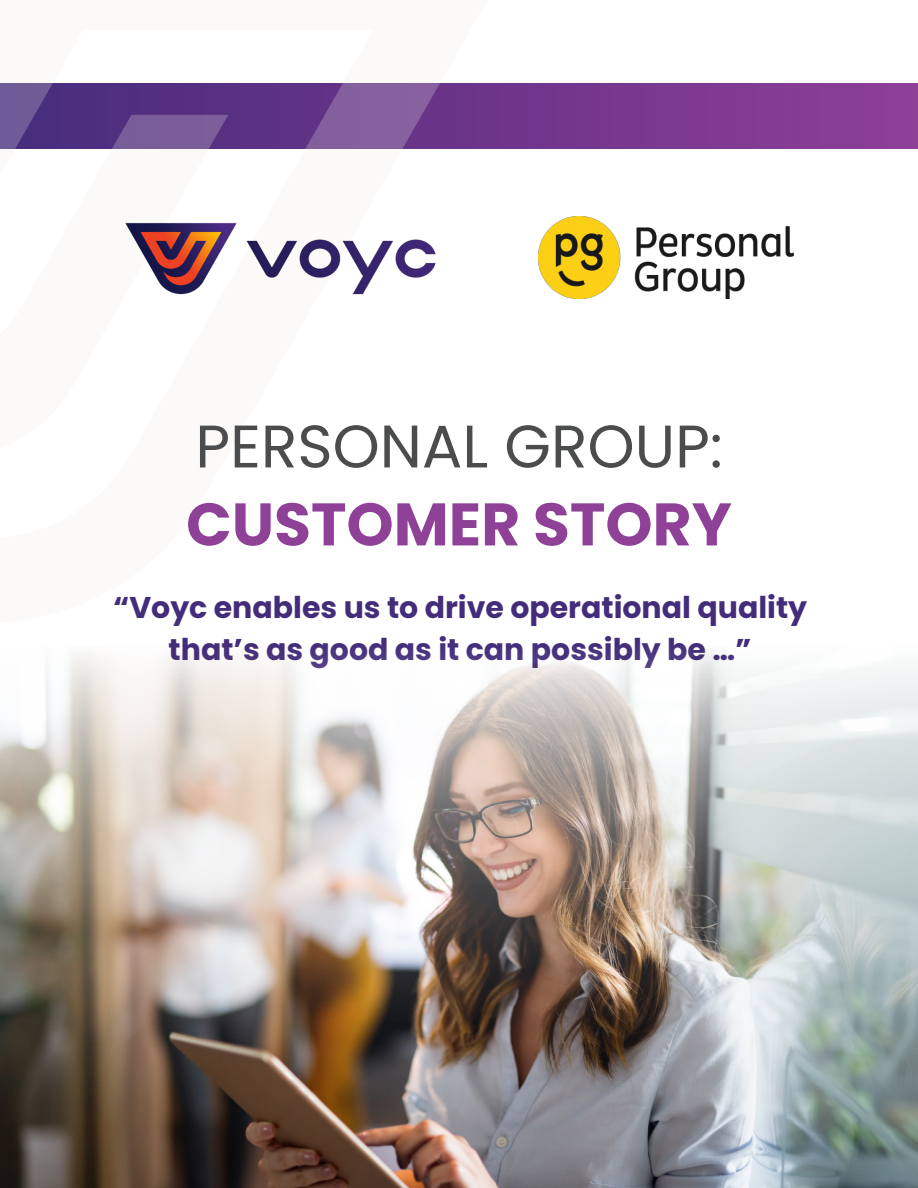
<style>
.page{position:relative;width:918px;height:1188px;background:#fff}
.page>*{position:absolute;margin:0;border:0;box-sizing:border-box;transform-origin:0 0}
.t1{font:60px "Poppins";color:#4b4c4d}
.t2{font:700 60px "Poppins";color:#8f4198}
.SUB{font:700 30px/42px "Poppins";color:#432d7b;text-align:center}
</style>
<div class="page">
<img style="left:0;top:83px;width:905px;height:134px">
<img style="left:85px;top:186px;width:394px;height:109px">
<img style="left:0;top:654px;width:918px;height:534px">
<img style="left:538px;top:217px;width:256px;height:82px">
<p class="t1" style="left:195px;top:412px;width:529px">PERSONAL GROUP:</p>
<p class="t2" style="left:186px;top:490px;width:547px">CUSTOMER STORY</p>
<p class="SUB" style="left:113px;top:587px;width:696px">“Voyc enables us to drive operational quality that’s as good as it can possibly be …”</p>
</div>
